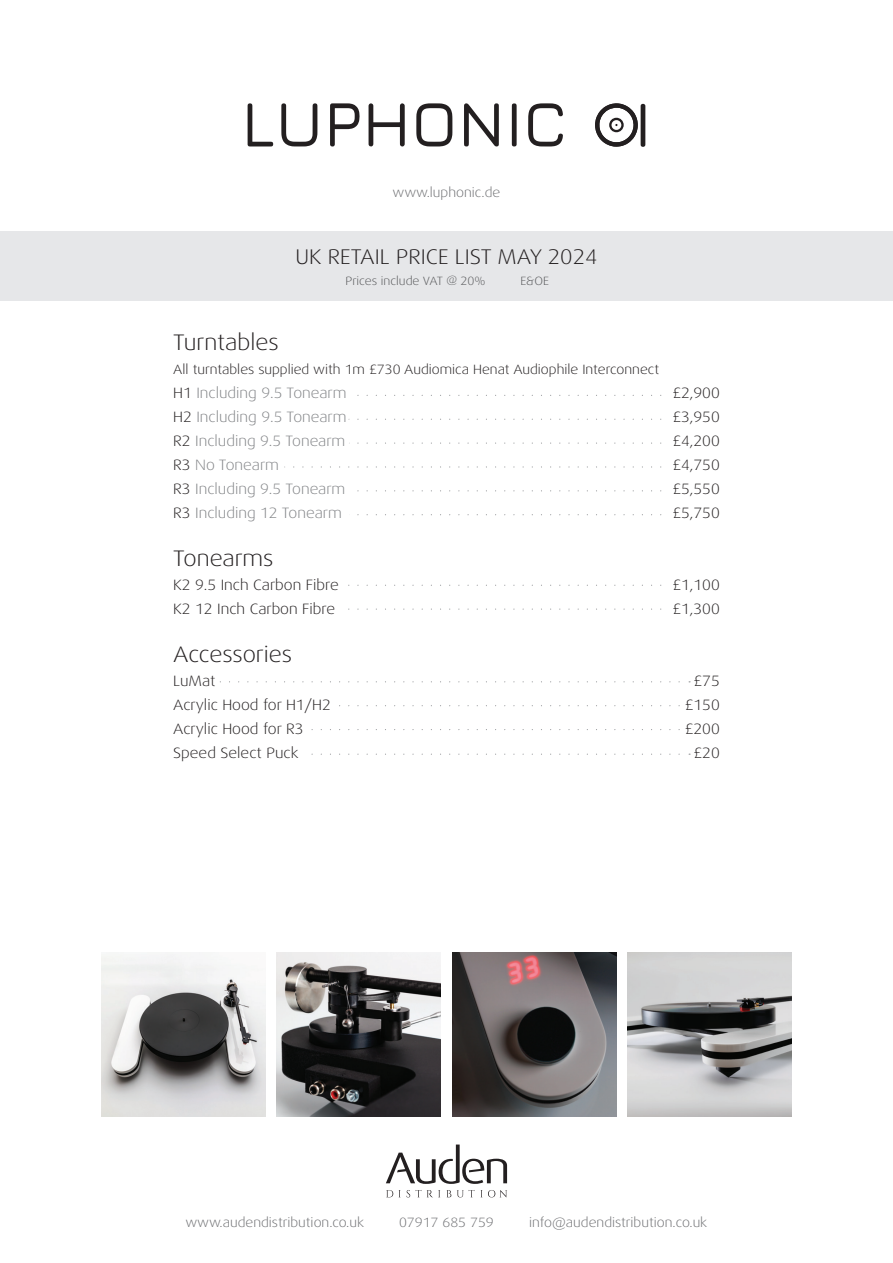
<style>
.page{position:relative;width:893px;height:1263px;background:#fff}
.page>*{position:absolute;margin:0;border:0;box-sizing:border-box;transform-origin:0 0}
.t1{font:300 expanded 22.5px "Dax Pro";color:#231f20}
.t2{font:300 expanded 21.3px "Dax Pro";color:#231f20}
.t3{font:300 expanded 15px/24px "Dax Pro";color:#231f20}
.t4{font:300 expanded 15px/24px "Dax Pro";color:#808285}
.t5{font:300 expanded 13.5px "Dax Pro";color:#6c6d70}
.t6{font:300 expanded 13.5px "Dax Pro";color:#231f20}
.t7{font:300 expanded 12px "Dax Pro";color:#57585a}
.s1{font-size:10.5px}
.s2{color:#231f20}
</style>
<div class="page">
<svg style="left:464px;top:103px;width:35px;height:44px"></svg>
<svg style="left:416px;top:103px;width:36px;height:43px"></svg>
<svg style="left:368px;top:103px;width:37px;height:44px"></svg>
<svg style="left:281px;top:103px;width:36px;height:43px"></svg>
<svg style="left:528px;top:103px;width:35px;height:43px"></svg>
<svg style="left:330px;top:103px;width:30px;height:44px"></svg>
<svg style="left:248px;top:103px;width:25px;height:43px"></svg>
<svg style="left:512px;top:103px;width:5px;height:44px"></svg>
<svg style="left:595px;top:103px;width:50px;height:44px"></svg>
<div style="left:0;top:231px;width:893px;height:69px;background:#e6e7e9"></div>
<svg style="left:357px;top:395px;width:305px;height:1px"></svg>
<svg style="left:348px;top:419px;width:314px;height:1px"></svg>
<svg style="left:349px;top:442px;width:313px;height:2px"></svg>
<svg style="left:284px;top:466px;width:378px;height:1px"></svg>
<svg style="left:357px;top:490px;width:305px;height:1px"></svg>
<svg style="left:357px;top:514px;width:305px;height:1px"></svg>
<svg style="left:348px;top:585px;width:314px;height:1px"></svg>
<svg style="left:348px;top:608px;width:314px;height:2px"></svg>
<svg style="left:220px;top:681px;width:470px;height:1px"></svg>
<svg style="left:339px;top:705px;width:341px;height:1px"></svg>
<svg style="left:311px;top:729px;width:369px;height:1px"></svg>
<svg style="left:311px;top:754px;width:379px;height:1px"></svg>
<img style="left:101px;top:954px;width:165px;height:162px">
<img style="left:277px;top:952px;width:164px;height:164px">
<img style="left:452px;top:952px;width:164px;height:164px">
<img style="left:627px;top:952px;width:164px;height:164px">
<svg style="left:386px;top:1190px;width:24px;height:7px"></svg>
<svg style="left:427px;top:1190px;width:13px;height:7px"></svg>
<svg style="left:446px;top:1190px;width:5px;height:7px"></svg>
<svg style="left:457px;top:1190px;width:50px;height:7px"></svg>
<svg style="left:386px;top:1144px;width:121px;height:40px"></svg>
<p class="t5" style="left:393px;top:183px;width:109px">www.luphonic.de</p>
<h2 class="t2" style="left:295px;top:243px;width:303px">UK RETAIL PRICE LIST MAY 2024</h2>
<p class="t7" style="left:346px;top:273px;width:142px">Prices include VAT <span class="s1">@</span> 20%</p>
<p class="t7" style="left:520px;top:273px;width:30px">E&amp;OE</p>
<h1 class="t1" style="left:173px;top:328px;width:107px">Turntables</h1>
<p class="t6" style="left:173px;top:361px;width:487px">All turntables supplied with 1m £730 Audiomica Henat Audiophile Interconnect</p>
<p class="t4" style="left:173px;top:381px;width:175px"><span class="s2">H1</span> Including 9.5 Tonearm<br><span class="s2">H2</span> Including 9.5 Tonearm<br><span class="s2">R2</span> Including 9.5 Tonearm<br><span class="s2">R3</span> No Tonearm<br><span class="s2">R3</span> Including 9.5 Tonearm<br><span class="s2">R3</span> Including 12 Tonearm</p>
<h1 class="t1" style="left:173px;top:544px;width:102px">Tonearms</h1>
<p class="t3" style="left:173px;top:573px;width:167px">K2 9.5 Inch Carbon Fibre<br>K2 12 Inch Carbon Fibre</p>
<h1 class="t1" style="left:173px;top:640px;width:120px">Accessories</h1>
<p class="t3" style="left:173px;top:669px;width:159px">LuMat<br>Acrylic Hood for H1/H2<br>Acrylic Hood for R3<br>Speed Select Puck</p>
<p class="t3" style="left:672px;top:381px;width:49px;text-align:justify">£2,900 £3,950 £4,200 £4,750 £5,550 £5,750</p>
<p class="t3" style="left:672px;top:573px;width:49px">£1,100 £1,300</p>
<p class="t3" style="left:685px;top:669px;width:37px;text-align:center">£75 £150 £200 £20</p>
<p class="t5" style="left:185px;top:1214px;width:180px">www.audendistribution.co.uk</p>
<p class="t5" style="left:399px;top:1214px;width:96px">07917 685 759</p>
<p class="t5" style="left:529px;top:1214px;width:180px">info@audendistribution.co.uk</p>
</div>
